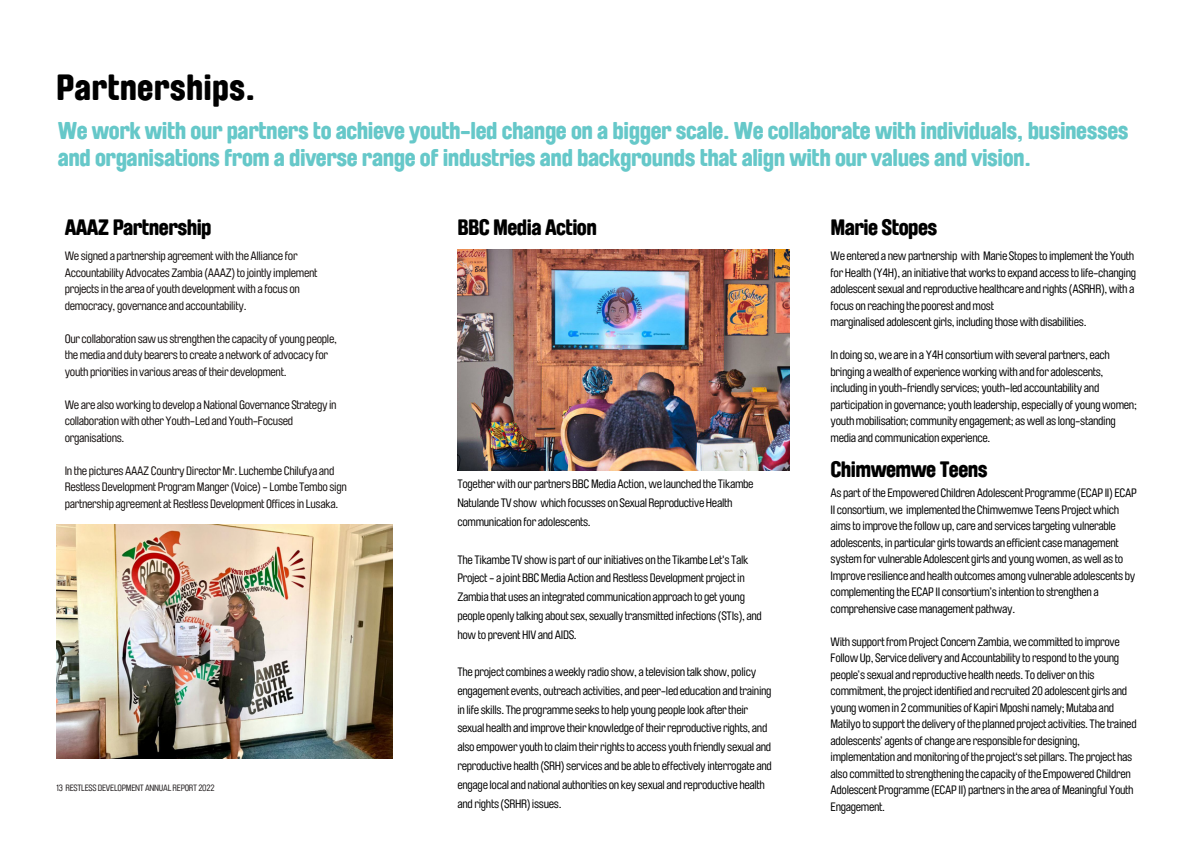
<style>
.page{position:relative;width:1191px;height:843px;background:#fff}
.page>*{position:absolute;margin:0;border:0;box-sizing:border-box;transform-origin:0 0}
.t1{font:900 36px "Restless Brauer";letter-spacing:.005em;color:#000}
.t2{font:900 24px/27.8px "Restless Brauer";letter-spacing:-.02em;color:#66c8c9}
.t3{font:900 22px "Restless Brauer";letter-spacing:-.025em;color:#000}
.t4{font:12px/16.5px "Restless Brauer";letter-spacing:-.025em;color:#000}
.t5{font:12px/16.5px "Restless Brauer";letter-spacing:-.025em;color:#120d0c}
.t6{font:9px "Restless Brauer";letter-spacing:-.025em;color:#231f20}
</style>
<div class="page">
<img style="left:56px;top:524px;width:336px;height:234px">
<img style="left:457px;top:249px;width:332px;height:221px">
<p class="t1" style="left:56px;top:71px;width:201px">Partnerships.</p>
<p class="t2" style="left:58px;top:117px;width:1072px">We work with our partners to achieve youth-led change on a bigger scale. We collaborate with individuals, businesses and organisations from a diverse range of industries and backgrounds that align with our values and vision.</p>
<p class="t3" style="left:65px;top:217px;width:148px">AAAZ Partnership</p>
<p class="t3" style="left:830px;top:217px;width:108px">Marie Stopes</p>
<p class="t4" style="left:830px;top:248px;width:307px">We entered a newpartnership with Marie Stopes to implementtheYouth forHealth (Y4H), an initiative thatworks to expand access to life-changing adolescent sexual and reproductive healthcare and rights (ASRHR),with a focus on reaching the poorest andmost</p>
<p class="t4" style="left:830px;top:314px;width:257px">marginalised adolescent girls, including thosewith disabilities.</p>
<p class="t4" style="left:830px;top:347px;width:308px">In doing so,we are in aY4Hconsortiumwith several partners, each bringing awealth of experienceworkingwith and for adolescents, including in youth-friendly services; youth-led accountability and participation in governance; youth leadership, especially of youngwomen; youthmobilisation; community engagement; aswell as long-standing media and communication experience.</p>
<p class="t3" style="left:457px;top:217px;width:141px">BBC Media Action</p>
<p class="t5" style="left:65px;top:248px;width:254px">We signed a partnership agreementwith theAlliance for AccountabilityAdvocates Zambia (AAAZ)to jointly implement projects in the area of youth developmentwith a focus on democracy, governance and accountability.</p>
<p class="t5" style="left:65px;top:330px;width:274px">Our collaboration sawus strengthen the capacity of young people, themedia and duty bearers to create a network of advocacy for youth priorities in various areas oftheir development.</p>
<p class="t5" style="left:65px;top:396px;width:273px">We are alsoworking to develop aNational Governance Strategy in collaborationwith otherYouth-Led andYouth-Focused organisations.</p>
<p class="t5" style="left:65px;top:462px;width:284px">In the picturesAAAZ Country DirectorMr. Luchembe Chilufya and<br>Restless Development ProgramManger(Voice) - Lombe Tembo sign partnership agreement at Restless Development Offices in Lusaka.</p>
<p class="t3" style="left:830px;top:459px;width:159px">Chimwemwe Teens</p>
<p class="t4" style="left:457px;top:475px;width:297px;line-height:18.8px">Togetherwith our partners BBCMediaAction,we launched the Tikambe<br>Natulande TV show which focusses on Sexual ReproductiveHealth communication for adolescents.</p>
<p class="t4" style="left:457px;top:550px;width:306px;line-height:18.8px">The Tikambe TV showis part of ourinitiatives on the Tikambe Let's Talk Project - a joint BBCMediaAction and Restless Development projectin Zambia that uses an integrated communication approach to get young people openly talking about sex, sexually transmitted infections (STIs), and howto preventHIV andAIDS.</p>
<p class="t4" style="left:457px;top:662px;width:316px;line-height:18.8px">The project combines aweekly radio show, a television talk show, policy engagement events, outreach activities, and peer-led education and training in life skills. The programme seeks to help young people look aftertheir sexual health and improve their knowledge oftheirreproductive rights, and also empower youth to claimtheirrights to access youth friendly sexual and reproductive health (SRH) services and be able to effectively interrogate and engage local and national authorities on key sexual and reproductive health and rights (SRHR)issues.</p>
<p class="t4" style="left:830px;top:485px;width:308px">As part ofthe Empowered ChildrenAdolescent Programme (ECAP II) ECAP II consortium,we implemented the Chimwemwe Teens Projectwhich aims to improve the followup, care and services targeting vulnerable adolescents, in particular girls towards an efficient casemanagement systemfor vulnerableAdolescent girls and youngwomen, aswell as to Improve resilience and health outcomes among vulnerable adolescents by complementing the ECAP II consortium’s intention to strengthen a comprehensive casemanagement pathway.</p>
<p class="t4" style="left:830px;top:633px;width:307px">With supportfromProject Concern Zambia,we committed to improve FollowUp, Service delivery andAccountability to respond to the young people’s sexual and reproductive health needs. To deliver on this commitment,the projectidentified and recruited 20 adolescent girls and youngwomen in 2 communities of KapiriMposhi namely;Mutaba and Matilyo to supportthe delivery ofthe planned project activities. The trained adolescents’ agents of change are responsible for designing, implementation andmonitoring ofthe project‘s set pillars. The project has also committed to strengthening the capacity ofthe Empowered Children Adolescent Programme (ECAP II) partners in the area ofMeaningfulYouth Engagement.</p>
<p class="t6" style="left:56px;top:783px;width:160px">13 RESTLESS DEVELOPMENTANNUAL REPORT 2022</p>
</div>
